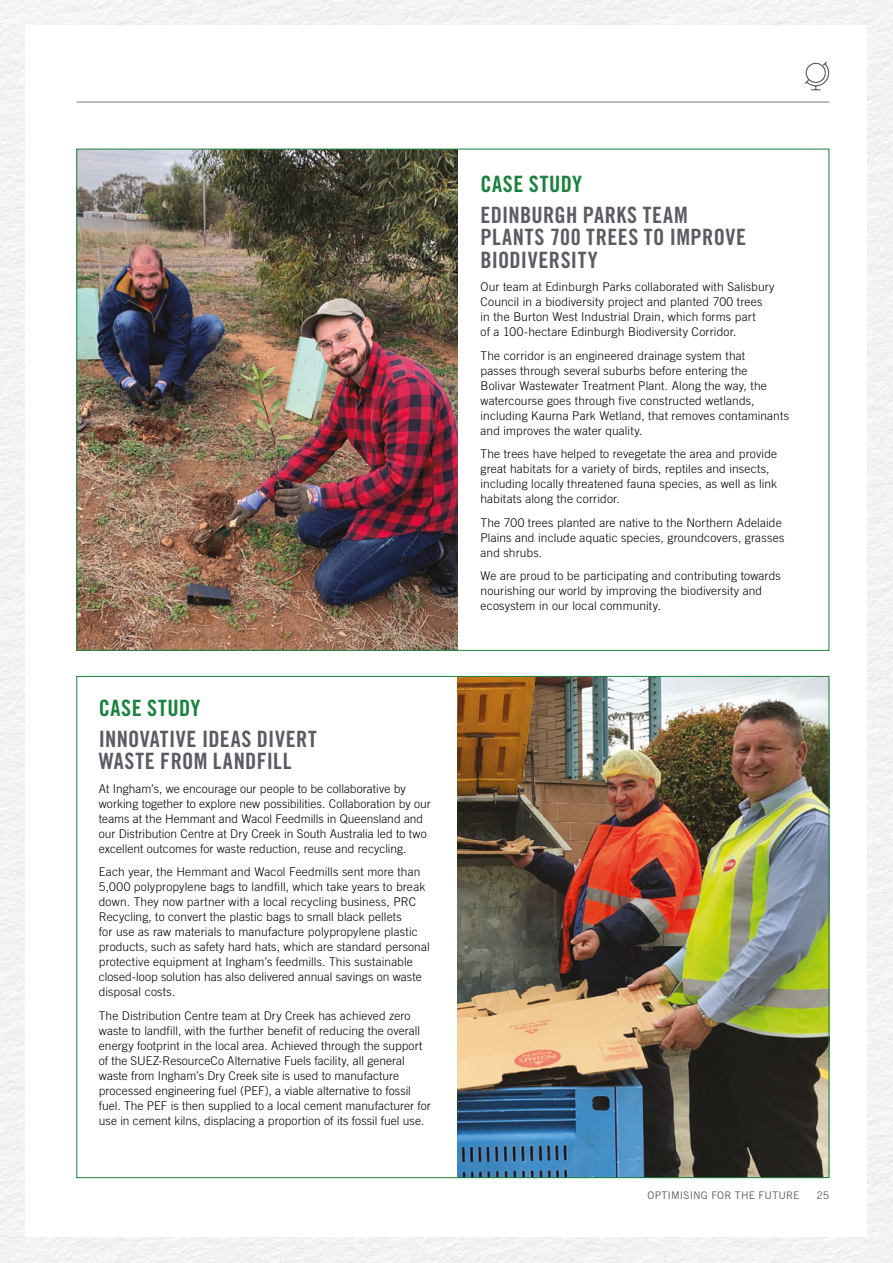
<style>
.page{position:relative;width:893px;height:1263px;background:#fff}
.page>*{position:absolute;margin:0;border:0;box-sizing:border-box;transform-origin:0 0}
.t1{font:22.5px/22.5px "Trade Gothic Bold Cond Twenty";letter-spacing:.015em;color:#5a5c63}
.t2{font:22.5px "Trade Gothic Bold Cond Twenty";letter-spacing:.02em;color:#19823f}
.t3{font:300 12px/15px "Trade Gothic";letter-spacing:.01em;color:#000}
.t4{font:10.5px "Trade Gothic";letter-spacing:.01em;color:#5a5c63}
</style>
<div class="page">
<img style="left:78px;top:151px;width:379px;height:498px">
<img style="left:457px;top:678px;width:370px;height:498px">
<svg style="left:805px;top:62px;width:25px;height:28px"></svg>
<hr style="left:77px;top:102px;width:752px;height:1px;background:#5a5c63">
<h1 class="t2" style="left:99px;top:694px;width:103px">CASE STU DY</h1>
<h1 class="t1" style="left:99px;top:727px;width:219px">INNOVATIVE IDEAS DIVERT<br>WASTE FROM LANDFILL</h1>
<p class="t3" style="left:99px;top:781px;width:333px">At Ingham’s, we encourage our people to be collaborative by working together to explore new possibilities. Collaboration by our teams at the Hemmant and Wacol Feedmills in Queensland and our Distribution Centre at Dry Creek in South Australia led to two excellent outcomes for waste reduction, reuse and recycling.</p>
<p class="t3" style="left:99px;top:864px;width:332px">Each year, the Hemmant and Wacol Feedmills sent more than 5,000 polypropylene bags to landfill, which take years to break down. They now partner with a local recycling business, PRC Recycling, to convert the plastic bags to small black pellets<br>for use as raw materials to manufacture polypropylene plastic products, such as safety hard hats, which are standard personal protective equipment at Ingham’s feedmills. This sustainable closed-loop solution has also delivered annual savings on waste disposal costs.</p>
<p class="t3" style="left:99px;top:1008px;width:333px">The Distribution Centre team at Dry Creek has achieved zero waste to landfill, with the further benefit of reducing the overall energy footprint in the local area. Achieved through the support of the SUEZ‑ResourceCo Alternative Fuels facility, all general waste from Ingham’s Dry Creek site is used to manufacture processed engineering fuel (PEF), a viable alternative to fossil fuel. The PEF is then supplied to a local cement manufacturer for use in cement kilns, displacing a proportion of its fossil fuel use.</p>
<h1 class="t2" style="left:480px;top:170px;width:103px">CASE STU DY</h1>
<h1 class="t1" style="left:480px;top:203px;width:265px">EDINBURGH PARKS TEAM<br>PLANTS 700 TREES TO IMPROVE<br>BIODIVERSITY</h1>
<p class="t3" style="left:480px;top:279px;width:296px">Our team at Edinburgh Parks collaborated with Salisbury Council in a biodiversity project and planted 700 trees in the Burton West Industrial Drain, which forms part<br>of a 100‑hectare Edinburgh Biodiversity Corridor.</p>
<p class="t3" style="left:480px;top:348px;width:310px">The corridor is an engineered drainage system that<br>passes through several suburbs before entering the<br>Bolivar Wastewater Treatment Plant. Along the way, the watercourse goes through five constructed wetlands, including Kaurna Park Wetland, that removes contaminants and improves the water quality.</p>
<p class="t3" style="left:480px;top:446px;width:298px">The trees have helped to revegetate the area and provide great habitats for a variety of birds, reptiles and insects, including locally threatened fauna species, as well as link habitats along the corridor.</p>
<p class="t3" style="left:480px;top:515px;width:305px">The 700 trees planted are native to the Northern Adelaide<br>Plains and include aquatic species, groundcovers, grasses and shrubs.</p>
<p class="t3" style="left:480px;top:568px;width:302px">We are proud to be participating and contributing towards nourishing our world by improving the biodiversity and ecosystem in our local community.</p>
<p class="t4" style="left:647px;top:1189px;width:153px">OPTIMISING FOR THE FUTURE</p>
<p class="t4" style="left:816px;top:1189px;width:14px">25</p>
</div>
